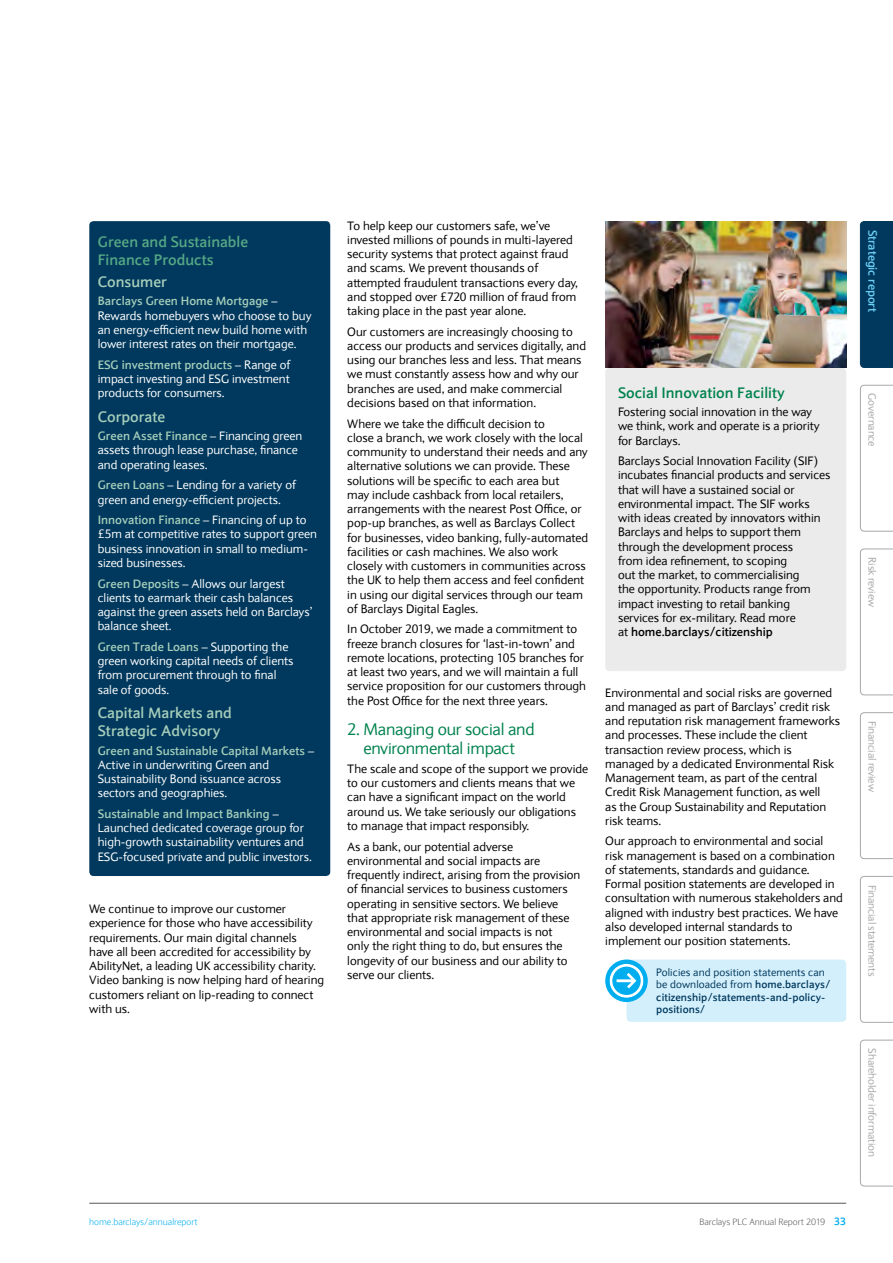
<style>
.page{position:relative;width:893px;height:1263px;background:#fff}
.page>*{position:absolute;margin:0;border:0;box-sizing:border-box;transform-origin:0 0}
.t1{font:16.5px/19.5px "Expert Sans";letter-spacing:-.015em;color:#00824d;text-align:center}
.t2{font:700 15px/18px "Expert Sans";color:#a5cdba}
.t3{font:700 15px/18px "Expert Sans";color:#55a785}
.t4{font:700 15px "Expert Sans";color:#00824d}
.t5{font:12px/14.2px "Expert Sans";color:#000}
.t6{font:12px/14.2px "Expert Sans";color:#fff}
.t7{font:700 12px "Expert Sans";letter-spacing:-.01em;color:#6dcff6}
.t8{font:700 10.5px/12.5px "Expert Sans";letter-spacing:.01em;color:#00395d}
.t9{font:10.5px "Expert Sans";letter-spacing:-.01em;color:#a7a9ac}
.t10{font:300 9px "Expert Sans";color:#58595b}
.t11{font:300 9px "Expert Sans";color:#00aeef}
.s1{font-weight:700;color:#a5cdba}
.s2{font-weight:700}
.s3{font-weight:400}
.s4{font-weight:700;font-size:10.5px;color:#00aeef}
</style>
<div class="page">
<svg style="left:860px;top:712px;width:33px;height:147px"></svg>
<svg style="left:860px;top:876px;width:33px;height:147px"></svg>
<svg style="left:860px;top:1039px;width:33px;height:148px"></svg>
<svg style="left:860px;top:548px;width:33px;height:148px"></svg>
<svg style="left:860px;top:384px;width:33px;height:148px"></svg>
<hr style="left:89px;top:1203px;width:757px;height:1px;background:#58595b">
<div style="left:860px;top:221px;width:33px;height:147px;background:#00395d"></div>
<svg style="left:605px;top:959px;width:43px;height:43px"></svg>
<svg style="left:609px;top:959px;width:237px;height:63px;background:#c8ebfb"></svg>
<div style="left:89px;top:221px;width:241px;height:655px;background:#00395d;border-radius:4px"></div>
<div style="left:605px;top:368px;width:241px;height:303px;background:#ebebec;border-radius:4px"></div>
<img style="left:605px;top:221px;width:241px;height:147px">
<p class="t3" style="left:98px;top:232px;width:152px">Green and Sustainable<br>Finance Products</p>
<p class="t2" style="left:98px;top:272px;width:71px">Consumer</p>
<p class="t6" style="left:98px;top:294px;width:215px"><span class="s1">Barclays Green Home Mortgage</span> – Rewards homebuyers who choose to buy an energy‑efficient new build home with lower interest rates on their mortgage.</p>
<p class="t6" style="left:98px;top:357px;width:194px;text-align:justify"><span class="s1">ESG investment products</span> – Range of impact investing and ESG investment products for consumers.</p>
<p class="t2" style="left:98px;top:407px;width:69px">Corporate</p>
<p class="t6" style="left:98px;top:429px;width:206px"><span class="s1">Green Asset Finance</span> – Financing green assets through lease purchase, finance and operating leases.</p>
<p class="t6" style="left:98px;top:478px;width:200px"><span class="s1">Green Loans</span> – Lending for a variety of green and energy-efficient projects.</p>
<p class="t6" style="left:98px;top:513px;width:221px"><span class="s1">Innovation Finance</span> – Financing of up to £5m at competitive rates to support green business innovation in small to medium&shy;sized businesses.</p>
<p class="t6" style="left:98px;top:576px;width:216px"><span class="s1">Green Deposits</span> – Allows our largest clients to earmark their cash balances against the green assets held on Barclays’ balance sheet.</p>
<p class="t6" style="left:98px;top:639px;width:197px"><span class="s1">Green Trade Loans</span> – Supporting the green working capital needs of clients from procurement through to final sale of goods.</p>
<p class="t2" style="left:98px;top:703px;width:136px">Capital Markets and<br>Strategic Advisory</p>
<p class="t6" style="left:98px;top:743px;width:218px"><span class="s1">Green and Sustainable Capital Markets</span> – Active in underwriting Green and Sustainability Bond issuance across sectors and geographies.</p>
<p class="t6" style="left:98px;top:806px;width:216px"><span class="s1">Sustainable and Impact Banking</span> – Launched dedicated coverage group for high-growth sustainability ventures and ESG-focused private and public investors.</p>
<p class="t5" style="left:89px;top:901px;width:236px">We continue to improve our customer experience for those who have accessibility requirements. Our main digital channels have all been accredited for accessibility by AbilityNet, a leading UK accessibility charity.<br>Video banking is now helping hard of hearing customers reliant on lip-reading to connect with us.</p>
<p class="t5" style="left:347px;top:218px;width:232px">To help keep our customers safe, we’ve invested millions of pounds in multi-layered security systems that protect against fraud and scams. We prevent thousands of attempted fraudulent transactions every day, and stopped over £720 million of fraud from taking place in the past year alone.</p>
<p class="t5" style="left:347px;top:324px;width:240px">Our customers are increasingly choosing to access our products and services digitally, and using our branches less and less. That means we must constantly assess how and why our branches are used, and make commercial decisions based on that information.</p>
<p class="t5" style="left:347px;top:416px;width:242px">Where we take the difficult decision to<br>close a branch, we work closely with the local community to understand their needs and any alternative solutions we can provide. These solutions will be specific to each area but<br>may include cashback from local retailers, arrangements with the nearest Post Office, or pop-up branches, as well as Barclays Collect for businesses, video banking, fully-automated facilities or cash machines. We also work closely with customers in communities across the UK to help them access and feel confident in using our digital services through our team of Barclays Digital Eagles.</p>
<p class="t5" style="left:347px;top:622px;width:240px">In October 2019, we made a commitment to freeze branch closures for ‘last-in-town’ and remote locations, protecting 105 branches for at least two years, and we will maintain a full service proposition for our customers through the Post Office for the next three years.</p>
<h1 class="t1" style="left:347px;top:719px;width:189px">2. Managing our social and environmental impact</h1>
<p class="t5" style="left:347px;top:761px;width:242px">The scale and scope of the support we provide to our customers and clients means that we can have a significant impact on the world around us. We take seriously our obligations to manage that impact responsibly.</p>
<p class="t5" style="left:347px;top:839px;width:234px">As a bank, our potential adverse environmental and social impacts are frequently indirect, arising from the provision of financial services to business customers operating in sensitive sectors. We believe that appropriate risk management of these environmental and social impacts is not<br>only the right thing to do, but ensures the longevity of our business and our ability to serve our clients.</p>
<p class="t4" style="left:618px;top:382px;width:168px">Social Innovation Facility</p>
<p class="t5" style="left:618px;top:405px;width:203px">Fostering social innovation in the way we think, work and operate is a priority for Barclays.</p>
<p class="t5" style="left:618px;top:454px;width:214px">Barclays Social Innovation Facility (SIF) incubates financial products and services that will have a sustained social or environmental impact. The SIF works with ideas created by innovators within Barclays and helps to support them through the development process<br>from idea refinement, to scoping<br>out the market, to commercialising<br>the opportunity. Products range from impact investing to retail banking services for ex-military. Read more<br>at <span class="s2">home.barclays/citizenship</span></p>
<p class="t5" style="left:605px;top:685px;width:237px">Environmental and social risks are governed and managed as part of Barclays’ credit risk and reputation risk management frameworks and processes. These include the client transaction review process, which is managed by a dedicated Environmental Risk Management team, as part of the central Credit Risk Management function, as well<br>as the Group Sustainability and Reputation risk teams.</p>
<p class="t5" style="left:605px;top:834px;width:239px">Our approach to environmental and social risk management is based on a combination of statements, standards and guidance.<br>Formal position statements are developed in consultation with numerous stakeholders and aligned with industry best practices. We have also developed internal standards to implement our position statements.</p>
<p class="t8" style="left:656px;top:965px;width:176px"><span class="s3">Policies and position statements can be downloaded from</span> home.barclays/ citizenship/statements-and-policy&shy;positions/</p>
<p class="t7" style="left:881px;top:230px;width:84px;rotate:90deg">Strategic report</p>
<p class="t9" style="left:879px;top:393px;width:55px;rotate:90deg">Governance</p>
<p class="t9" style="left:879px;top:557px;width:51px;rotate:90deg">Risk review</p>
<p class="t9" style="left:879px;top:721px;width:72px;rotate:90deg">Financial review</p>
<p class="t9" style="left:879px;top:884px;width:93px;rotate:90deg">Financial statements</p>
<p class="t9" style="left:879px;top:1048px;width:110px;rotate:90deg">Shareholder information</p>
<p class="t11" style="left:89px;top:1216px;width:110px">home.barclays/annualreport</p>
<p class="t10" style="left:699px;top:1216px;width:148px">Barclays PLC Annual Report 2019 <span class="s4">33</span></p>
</div>
